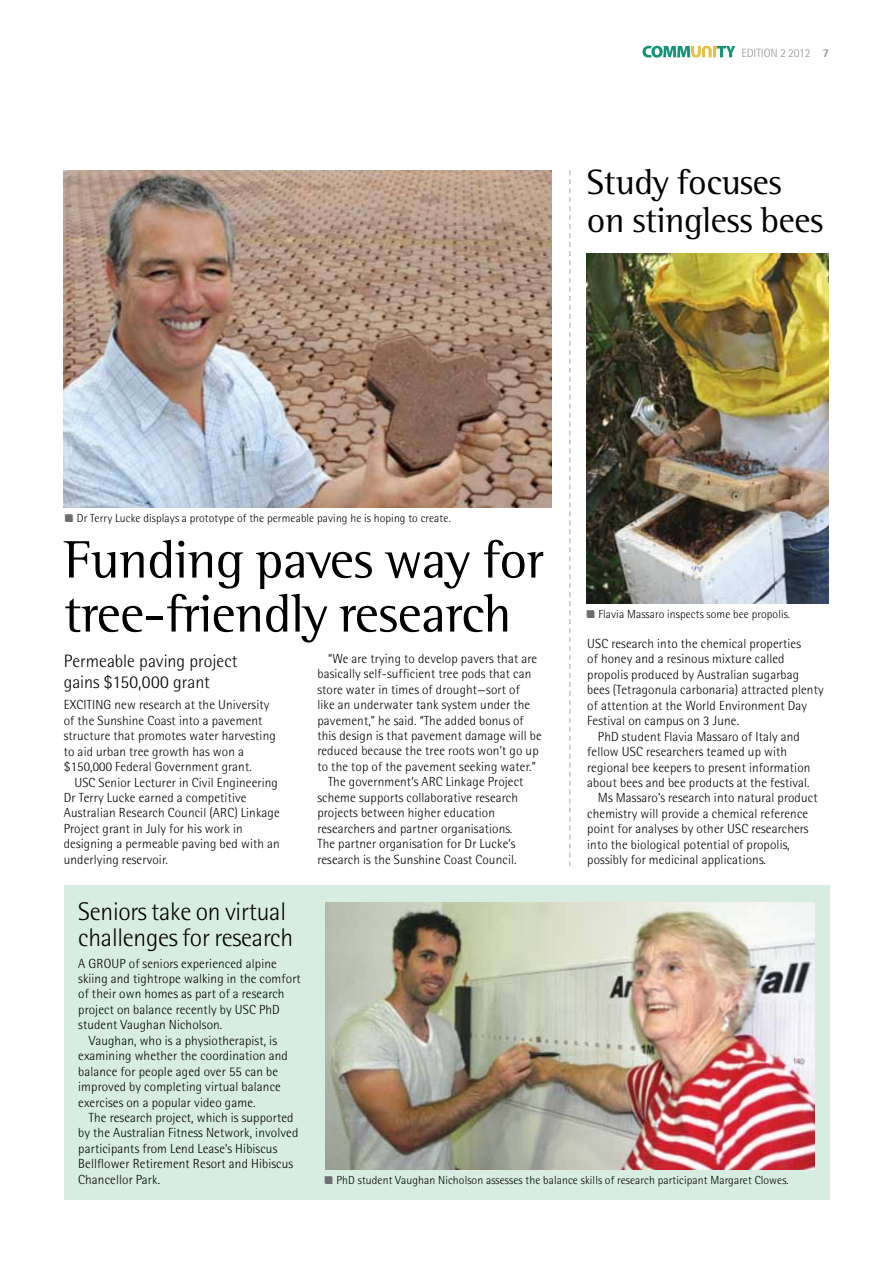
<style>
.page{position:relative;width:893px;height:1263px;background:#fff}
.page>*{position:absolute;margin:0;border:0;box-sizing:border-box;transform-origin:0 0}
.t1{font:54px/54px "Rotis Semi Serif";letter-spacing:-.01em;color:#000}
.t2{font:36px/37.5px "Rotis Semi Serif";letter-spacing:-.01em;color:#000}
.t3{font:300 25.5px/25.5px "Rotis Semi Sans";letter-spacing:-.01em;color:#000}
.t4{font:300 18px/21px "Rotis Semi Sans";color:#000}
.t5{font:300 13.2px/15.5px "Rotis Semi Sans";letter-spacing:.01em;color:#000}
.t6{font:300 12px "Rotis Semi Sans";letter-spacing:-.005em;color:#939598}
.t7{font:300 11.7px "Rotis Semi Sans";letter-spacing:.01em;color:#000}
.s1{font-weight:800}
.s2{font-family:"mysteryobject";font-weight:400;font-size:12.45px;color:#6d6e71}
</style>
<div class="page">
<svg style="left:642px;top:46px;width:93px;height:12px"></svg>
<div style="left:64px;top:885px;width:765px;height:314px;background:#d7ede1"></div>
<img style="left:587px;top:253px;width:241px;height:351px">
<img style="left:326px;top:903px;width:489px;height:266px">
<img style="left:64px;top:170px;width:488px;height:338px">
<svg style="left:569px;top:170px;width:1px;height:696px"></svg>
<p class="t6" style="left:741px;top:46px;width:89px">EDITION 2 2012 <span class="s1">7</span></p>
<h2 class="t2" style="left:587px;top:163px;width:238px">Study focuses on stingless bees</h2>
<p class="t7" style="left:65px;top:512px;width:387px"><span class="s2">•</span> Dr Terry Lucke displays a prototype of the permeable paving he is hoping to create.</p>
<h1 class="t1" style="left:64px;top:532px;width:481px">Funding paves way for tree-friendly research</h1>
<h3 class="t4" style="left:64px;top:650px;width:175px">Permeable paving project gains $150,000 grant</h3>
<p class="t5" style="left:64px;top:697px;width:20px">Exciting</p>
<p class="t5" style="left:64px;top:697px;width:214px;text-indent:51px">new research at the University of the Sunshine Coast into a pavement structure that promotes water harvesting to aid urban tree growth has won a $150,000 Federal Government grant.</p>
<p class="t5" style="left:64px;top:774px;width:218px;text-indent:11px">USC Senior Lecturer in Civil Engineering Dr Terry Lucke earned a competitive Australian Research Council (ARC) Linkage Project grant in July for his work in designing a permeable paving bed with an underlying reservoir.</p>
<p class="t5" style="left:328px;top:651px;width:211px">“We are trying to develop pavers that are</p>
<p class="t5" style="left:317px;top:666px;width:215px">basically self-sufficient tree pods that can</p>
<p class="t5" style="left:317px;top:681px;width:204px">store water in times of drought—sort of</p>
<p class="t5" style="left:317px;top:697px;width:214px">like an underwater tank system under the</p>
<p class="t5" style="left:317px;top:712px;width:208px">pavement,” he said. “The added bonus of</p>
<p class="t5" style="left:317px;top:728px;width:226px">this design is that pavement damage will be</p>
<p class="t5" style="left:317px;top:743px;width:223px">reduced because the tree roots won’t go up</p>
<p class="t5" style="left:317px;top:759px;width:220px">to the top of the pavement seeking water.”</p>
<p class="t5" style="left:328px;top:774px;width:197px">The government’s ARC Linkage Project</p>
<p class="t5" style="left:317px;top:790px;width:202px">scheme supports collaborative research</p>
<p class="t5" style="left:317px;top:805px;width:179px">projects between higher education</p>
<p class="t5" style="left:317px;top:820px;width:196px">researchers and partner organisations.</p>
<p class="t5" style="left:317px;top:836px;width:200px">The partner organisation for Dr Lucke’s</p>
<p class="t5" style="left:317px;top:851px;width:201px">research is the Sunshine Coast Council.</p>
<p class="t7" style="left:587px;top:608px;width:205px"><span class="s2">•</span> Flavia Massaro inspects some bee propolis.</p>
<p class="t5" style="left:587px;top:636px;width:215px">USC research into the chemical properties</p>
<p class="t5" style="left:587px;top:651px;width:199px">of honey and a resinous mixture called</p>
<p class="t5" style="left:587px;top:667px;width:213px">propolis produced by Australian sugarbag</p>
<p class="t5" style="left:587px;top:682px;width:238px">bees (Tetragonula carbonaria) attracted plenty</p>
<p class="t5" style="left:587px;top:697px;width:221px">of attention at the World Environment Day</p>
<p class="t5" style="left:587px;top:713px;width:153px">Festival on campus on 3 June.</p>
<p class="t5" style="left:598px;top:728px;width:204px">PhD student Flavia Massaro of Italy and</p>
<p class="t5" style="left:587px;top:744px;width:201px">fellow USC researchers teamed up with</p>
<p class="t5" style="left:587px;top:759px;width:225px">regional bee keepers to present information</p>
<p class="t5" style="left:587px;top:775px;width:224px">about bees and bee products at the festival.</p>
<p class="t5" style="left:598px;top:790px;width:221px">Ms Massaro’s research into natural product</p>
<p class="t5" style="left:587px;top:806px;width:222px">chemistry will provide a chemical reference</p>
<p class="t5" style="left:587px;top:821px;width:223px">point for analyses by other USC researchers</p>
<p class="t5" style="left:587px;top:836px;width:204px">into the biological potential of propolis,</p>
<p class="t5" style="left:587px;top:852px;width:180px">possibly for medicinal applications.</p>
<h3 class="t3" style="left:78px;top:899px;width:216px">Seniors take on virtual challenges for research</h3>
<p class="t5" style="left:78px;top:955px;width:19px">A group</p>
<p class="t5" style="left:129px;top:955px;width:149px">of seniors experienced alpine</p>
<p class="t5" style="left:78px;top:971px;width:224px">skiing and tightrope walking in the comfort</p>
<p class="t5" style="left:78px;top:986px;width:208px">of their own homes as part of a research</p>
<p class="t5" style="left:78px;top:1002px;width:203px">project on balance recently by USC PhD</p>
<p class="t5" style="left:78px;top:1017px;width:146px">student Vaughan Nicholson.</p>
<p class="t5" style="left:89px;top:1032px;width:190px">Vaughan, who is a physiotherapist, is</p>
<p class="t5" style="left:78px;top:1048px;width:211px">examining whether the coordination and</p>
<p class="t5" style="left:78px;top:1063px;width:201px">balance for people aged over 55 can be</p>
<p class="t5" style="left:78px;top:1079px;width:204px">improved by completing virtual balance</p>
<p class="t5" style="left:78px;top:1094px;width:179px">exercises on a popular video game.</p>
<p class="t5" style="left:89px;top:1110px;width:206px">The research project, which is supported</p>
<p class="t5" style="left:78px;top:1125px;width:222px">by the Australian Fitness Network, involved</p>
<p class="t5" style="left:78px;top:1141px;width:201px">participants from Lend Lease’s Hibiscus</p>
<p class="t5" style="left:78px;top:1156px;width:216px">Bellflower Retirement Resort and Hibiscus</p>
<p class="t5" style="left:78px;top:1171px;width:83px">Chancellor Park.</p>
<p class="t7" style="left:325px;top:1173px;width:465px"><span class="s2">•</span> PhD student Vaughan Nicholson assesses the balance skills of research participant Margaret Clowes.</p>
</div>
